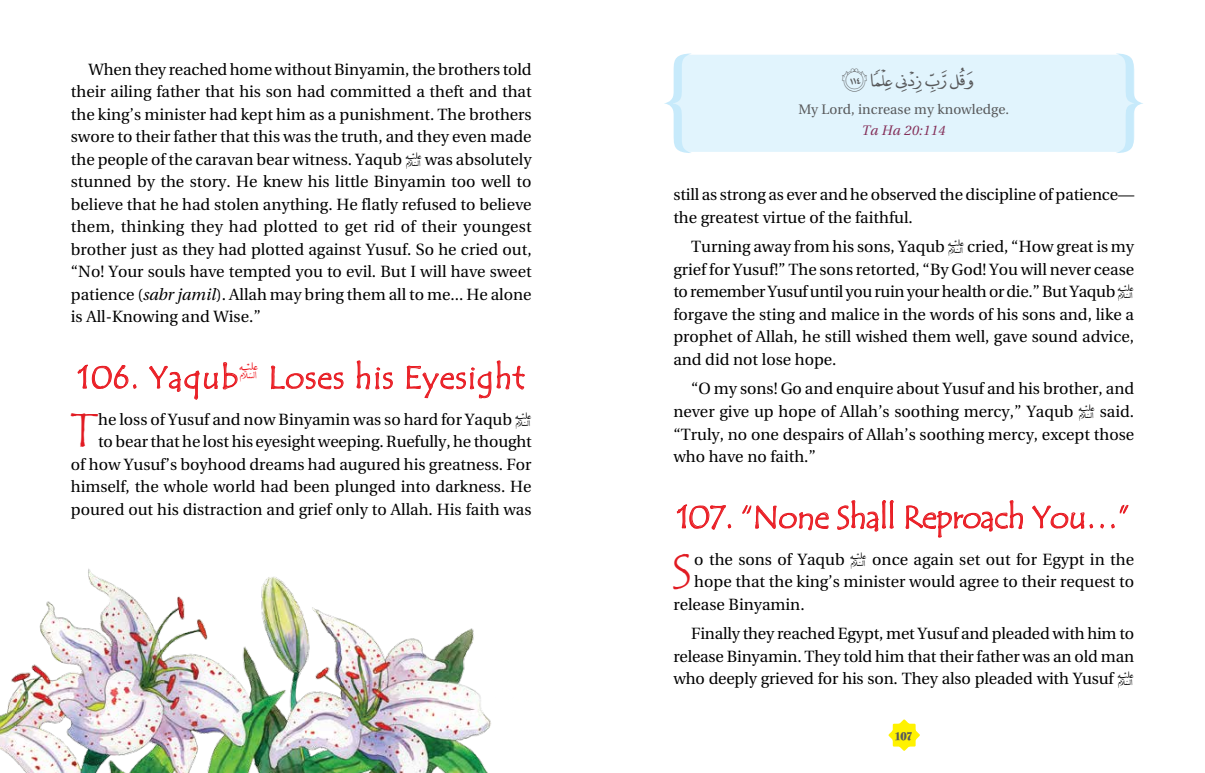
<style>
.page{position:relative;width:1205px;height:773px;background:#fff}
.page>*{position:absolute;margin:0;border:0;box-sizing:border-box;transform-origin:0 0}
.t1{font:49px "Tempus Sans ITC";color:#e11b22}
.t2{font:32.5px "Tempus Sans ITC";letter-spacing:-.02em;color:#ed1d24}
.t3{font:32.5px "Tempus Sans ITC";letter-spacing:.03em;color:#ed1d24}
.t4{font:20px "QCF P320";color:#58595b}
.t5{font:16.25px/22.5px "Utopia";color:#000;text-align:justify}
.t6{font:15px "Spumoni LP";color:#58595b}
.t7{font:13.75px "Utopia";letter-spacing:.01em;color:#58595b}
.t8{font:italic 13.75px "Utopia";letter-spacing:.02em;color:#842f59}
.s1{font-family:"Timesdiacritic Roman"}
.s2{font-style:italic}
</style>
<div class="page">
<div style="left:673px;top:55px;width:461px;height:97px;background:#e1f4fd;border-radius:15px"></div>
<svg style="left:664px;top:54px;width:27px;height:99px"></svg>
<svg style="left:1116px;top:54px;width:27px;height:99px"></svg>
<svg style="left:77px;top:364px;width:60px;height:25px"></svg>
<svg style="left:149px;top:362px;width:89px;height:38px"></svg>
<svg style="left:271px;top:365px;width:73px;height:24px"></svg>
<svg style="left:356px;top:360px;width:37px;height:29px"></svg>
<svg style="left:406px;top:360px;width:119px;height:38px"></svg>
<svg style="left:677px;top:504px;width:54px;height:26px"></svg>
<svg style="left:742px;top:505px;width:87px;height:25px"></svg>
<svg style="left:837px;top:500px;width:57px;height:32px"></svg>
<svg style="left:905px;top:500px;width:118px;height:38px"></svg>
<svg style="left:1032px;top:504px;width:96px;height:25px"></svg>
<img style="left:0;top:568px;width:491px;height:204px">
<svg style="left:888px;top:719px;width:32px;height:32px"></svg>
<p class="t5" style="left:71px;top:58px;width:462px;text-indent:18px">When they reached home without Binyamin, the brothers told their ailing father that his son had committed a theft and that the king’s minister had kept him as a punishment. The brothers swore to their father that this was the truth, and they even made the people of the caravan bear witness. Yaqub <span class="s1">∑</span> was absolutely stunned by the story. He knew his little Binyamin too well to believe that he had stolen anything. He flatly refused to believe them, thinking they had plotted to get rid of their youngest brother just as they had plotted against Yusuf. So he cried out, “No! Your souls have tempted you to evil. But I will have sweet patience (<span class="s2">sabr jamil</span>). Allah may bring them all to me... He alone is All-Knowing and Wise.”</p>
<h2 class="t3" style="left:78px;top:357px;width:448px">106. Yaqub<sup>∑</sup> Loses his Eyesight</h2>
<h1 class="t1" style="left:69px;top:400px;width:28px">T</h1>
<p class="t5" style="left:71px;top:408px;width:462px;text-align:right">he loss of Yusuf and now Binyamin was so hard for Yaqub <span class="s1">∑<br></span>to bear that he lost his eyesight weeping. Ruefully, he thought<br>of how Yusuf’s boyhood dreams had augured his greatness. For himself, the whole world had been plunged into darkness. He poured out his distraction and grief only to Allah. His faith was</p>
<p class="t4" style="left:923px;top:68px;width:46px">ٺٺ</p>
<p class="t4" style="left:842px;top:68px;width:73px">ٿ ٿ ٿ</p>
<p class="t7" style="left:798px;top:102px;width:212px">My Lord, increase my knowledge.</p>
<p class="t8" style="left:862px;top:123px;width:85px">Ta Ha 20:114</p>
<p class="t5" style="left:673px;top:184px;width:462px">still as strong as ever and he observed the discipline of patience— the greatest virtue of the faithful.</p>
<p class="t5" style="left:673px;top:236px;width:462px;text-indent:18px">Turning away from his sons, Yaqub <span class="s1">∑</span> cried, “How great is my grief for Yusuf!” The sons retorted, “By God! You will never cease to remember Yusuf until you ruin your health or die.” But Yaqub <span class="s1">∑ </span>forgave the sting and malice in the words of his sons and, like a prophet of Allah, he still wished them well, gave sound advice, and did not lose hope.</p>
<p class="t5" style="left:673px;top:378px;width:462px;text-indent:18px">“O my sons! Go and enquire about Yusuf and his brother, and never give up hope of Allah’s soothing mercy,” Yaqub <span class="s1">∑</span> said. “Truly, no one despairs of Allah’s soothing mercy, except those who have no faith.”</p>
<h2 class="t2" style="left:677px;top:496px;width:455px">107. “None Shall Reproach You…”</h2>
<h1 class="t1" style="left:671px;top:539px;width:22px">S</h1>
<p class="t5" style="left:694px;top:548px;width:441px">o the sons of Yaqub <span class="s1">∑</span> once again set out for Egypt in the</p>
<p class="t5" style="left:694px;top:570px;width:441px">hope that the king’s minister would agree to their request to</p>
<p class="t5" style="left:673px;top:593px;width:133px">release Binyamin.</p>
<p class="t5" style="left:673px;top:622px;width:462px;text-indent:18px">Finally they reached Egypt, met Yusuf and pleaded with him to release Binyamin. They told him that their father was an old man who deeply grieved for his son. They also pleaded with Yusuf <span class="s1">∑</span></p>
<p class="t6" style="left:895px;top:727px;width:18px">107</p>
</div>
